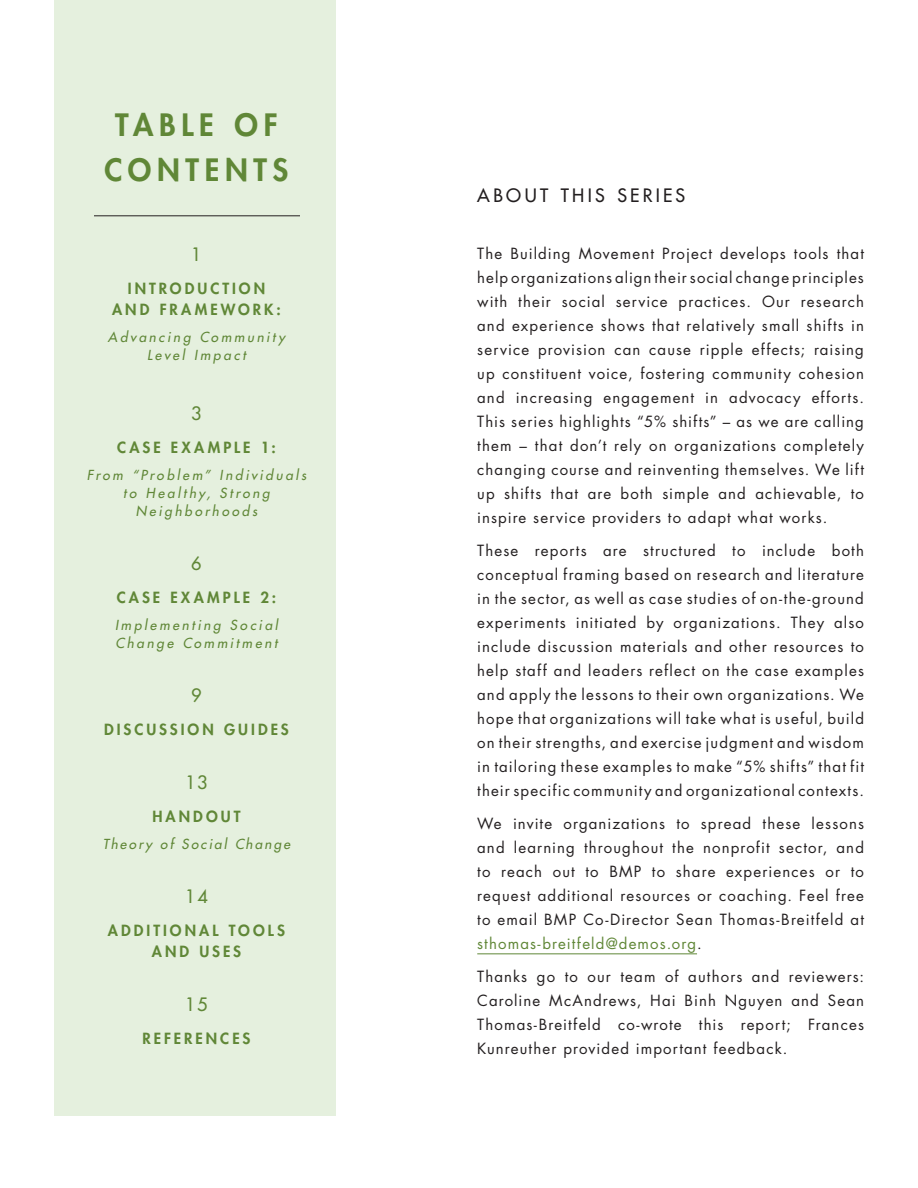
<style>
.page{position:relative;width:918px;height:1188px;background:#fff}
.page>*{position:absolute;margin:0;border:0;box-sizing:border-box;transform-origin:0 0}
.Hed{font:800 30px/45px "Futura Std";letter-spacing:.19em;color:#608737;text-align:center}
.Hed-2{font:500 18px "Futura Std";letter-spacing:.185em;color:#231f20}
.Hed-3{font:500 18px "Futura Std";color:#608737}
.Intro_P_Green{font:15px/24px "Futura Std";letter-spacing:.075em;color:#231f20;text-align:justify}
.Hed-4{font:800 15px/21px "Futura Std";letter-spacing:.2em;color:#608737;text-align:center}
.Hed-5{font:italic 500 13.5px/18px "Futura Std";letter-spacing:.2em;color:#608737;text-align:center}
.Hed-6{font:italic 500 13.5px "Futura Std";letter-spacing:.16em;color:#608737}
.s1{color:#608737}
</style>
<div class="page">
<div style="left:54px;top:0;width:282px;height:1116px;background:#e0edd8"></div>
<hr style="left:94px;top:216px;width:206px;height:1px;background:#231f20">
<hr style="left:477px;top:953px;width:220px;height:1px;background:#608737">
<p class="Hed" style="left:105px;top:103px;width:185px">TABLE OF<br>CONTENTS</p>
<p class="Hed-3" style="left:191px;top:243px;width:12px">1</p>
<p class="Hed-4" style="left:112px;top:278px;width:170px">INTRODUCTION<br>AND FRAMEWORK:</p>
<p class="Hed-5" style="left:108px;top:328px;width:179px">Advancing Community</p>
<p class="Hed-5" style="left:147px;top:346px;width:100px">Level Impact</p>
<p class="Hed-3" style="left:191px;top:402px;width:12px">3</p>
<p class="Hed-4" style="left:117px;top:437px;width:160px">CASE EXAMPLE 1:</p>
<p class="Hed-5" style="left:87px;top:466px;width:221px">From “Problem” Individuals to Healthy, Strong<br>Neighborhoods</p>
<p class="Hed-3" style="left:191px;top:552px;width:12px">6</p>
<p class="Hed-4" style="left:117px;top:587px;width:161px">CASE EXAMPLE 2:</p>
<p class="Hed-5" style="left:115px;top:616px;width:164px;text-align:left">Implementing Social<br>Change Commitment</p>
<p class="Hed-3" style="left:191px;top:684px;width:12px">9</p>
<p class="Hed-4" style="left:104px;top:719px;width:186px">DISCUSSION GUIDES</p>
<p class="Hed-3" style="left:185px;top:771px;width:24px">13</p>
<p class="Hed-4" style="left:153px;top:806px;width:89px">HANDOUT</p>
<p class="Hed-6" style="left:103px;top:835px;width:189px">Theory of Social Change</p>
<p class="Hed-3" style="left:185px;top:885px;width:24px">14</p>
<p class="Hed-4" style="left:108px;top:920px;width:179px">ADDITIONAL TOOLS</p>
<p class="Hed-4" style="left:152px;top:941px;width:91px">AND USES</p>
<p class="Hed-3" style="left:185px;top:993px;width:24px">15</p>
<p class="Hed-4" style="left:143px;top:1028px;width:109px">REFERENCES</p>
<p class="Hed-2" style="left:477px;top:184px;width:210px">ABOUT THIS SERIES</p>
<p class="Intro_P_Green" style="left:477px;top:242px;width:388px">The Building Movement Project develops tools that help organizations align their social change principles with their social service practices. Our research and experience shows that relatively small shifts in service provision can cause ripple effects; raising up constituent voice, fostering community cohesion and increasing engagement in advocacy efforts.<br>This series highlights “5% shifts” – as we are calling them – that don’t rely on organizations completely changing course and reinventing themselves. We lift up shifts that are both simple and achievable, to inspire service providers to adapt what works.</p>
<p class="Intro_P_Green" style="left:477px;top:539px;width:388px">These reports are structured to include both conceptual framing based on research and literature in the sector, as well as case studies of on-the-ground experiments initiated by organizations. They also include discussion materials and other resources to help staff and leaders reflect on the case examples and apply the lessons to their own organizations. We hope that organizations will take what is useful, build on their strengths, and exercise judgment and wisdom in tailoring these examples to make “5% shifts” that fit their specific community and organizational contexts.</p>
<p class="Intro_P_Green" style="left:477px;top:812px;width:388px">We invite organizations to spread these lessons and learning throughout the nonprofit sector, and to reach out to BMP to share experiences or to request additional resources or coaching. Feel free to email BMP Co-Director Sean Thomas-Breitfeld at <span class="s1">sthomas-breitfeld@demos.org</span>.</p>
<p class="Intro_P_Green" style="left:477px;top:965px;width:388px">Thanks go to our team of authors and reviewers:<br>Caroline McAndrews, Hai Binh Nguyen and Sean Thomas-Breitfeld co-wrote this report; Frances Kunreuther provided important feedback.</p>
</div>
